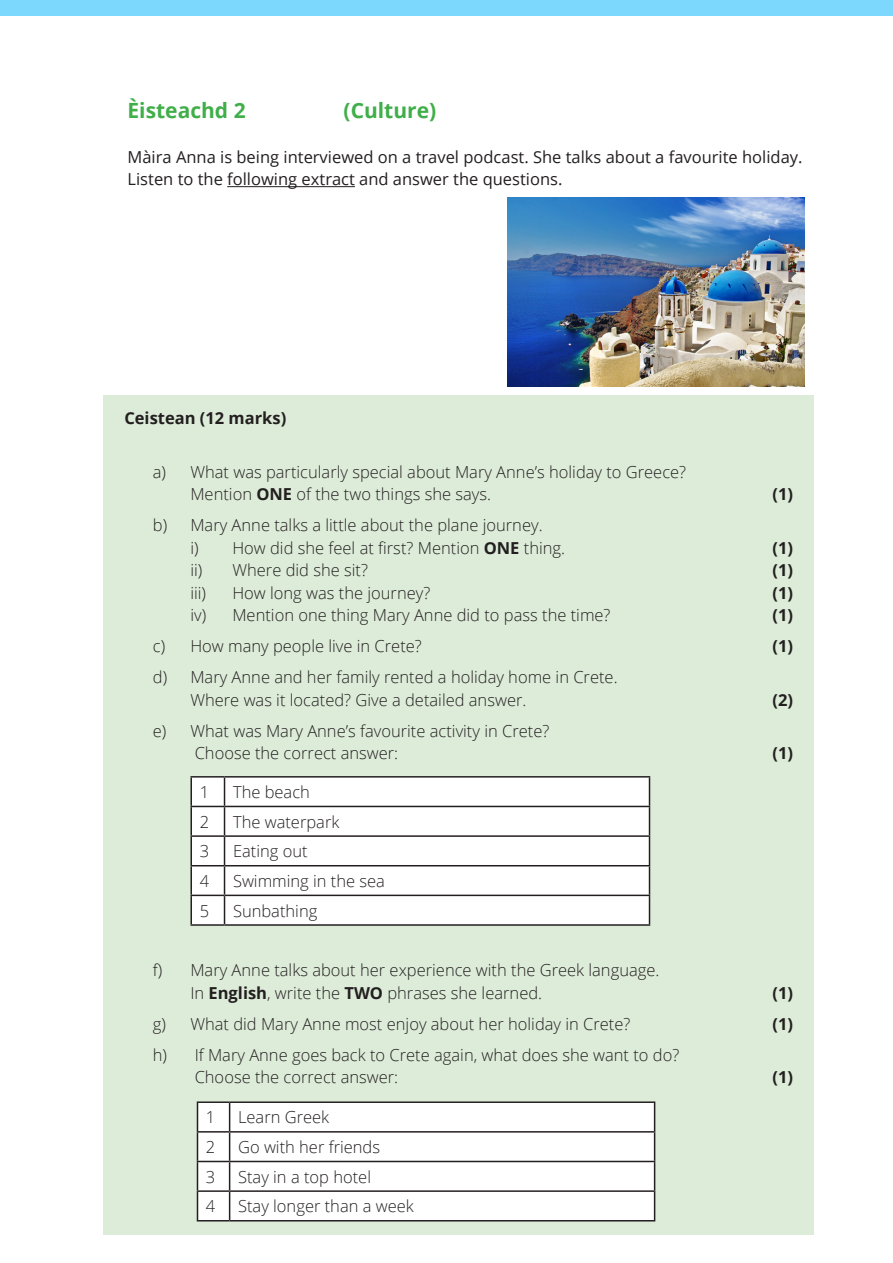
<style>
.page{position:relative;width:893px;height:1263px;background:#fff}
.page>*{position:absolute;margin:0;border:0;box-sizing:border-box;transform-origin:0 0}
.t1{font:700 21px "Open Sans";color:#40ae49}
.t2{font:300 16.5px/22.5px "Open Sans";color:#231f20}
.t3{font:16.5px/22.5px "Open Sans";color:#231f20}
.t4{font:700 16.5px "Open Sans";color:#231f20}
.s1{font-weight:700}
</style>
<div class="page">
<div style="left:0;top:0;width:893px;height:16px;background:#7dd8fd"></div>
<hr style="left:227px;top:186px;width:128px;height:1px;background:#231f20">
<img style="left:508px;top:198px;width:297px;height:189px">
<div style="left:103px;top:395px;width:710px;height:840px;background:#ddecd9"></div>
<div style="left:192px;top:777px;width:457px;height:147px;background:#fff"></div>
<hr style="left:190px;top:776px;width:35px;height:1px;background:#231f20">
<hr style="left:190px;top:777px;width:2px;height:29px;background:#231f20">
<hr style="left:225px;top:776px;width:425px;height:1px;background:#231f20">
<hr style="left:190px;top:806px;width:35px;height:1px;background:#231f20">
<hr style="left:190px;top:807px;width:2px;height:28px;background:#231f20">
<hr style="left:225px;top:806px;width:425px;height:1px;background:#231f20">
<hr style="left:190px;top:835px;width:35px;height:2px;background:#231f20">
<hr style="left:190px;top:837px;width:2px;height:28px;background:#231f20">
<hr style="left:225px;top:835px;width:425px;height:2px;background:#231f20">
<hr style="left:190px;top:865px;width:35px;height:1px;background:#231f20">
<hr style="left:190px;top:866px;width:2px;height:29px;background:#231f20">
<hr style="left:225px;top:865px;width:425px;height:1px;background:#231f20">
<hr style="left:190px;top:895px;width:35px;height:1px;background:#231f20">
<hr style="left:190px;top:896px;width:2px;height:28px;background:#231f20">
<hr style="left:225px;top:895px;width:425px;height:1px;background:#231f20">
<svg style="left:224px;top:777px;width:1px;height:147px"></svg>
<svg style="left:649px;top:777px;width:1px;height:147px"></svg>
<hr style="left:190px;top:924px;width:35px;height:2px;background:#231f20">
<hr style="left:225px;top:924px;width:425px;height:2px;background:#231f20">
<div style="left:198px;top:1103px;width:456px;height:117px;background:#fff"></div>
<hr style="left:197px;top:1101px;width:33px;height:2px;background:#231f20">
<hr style="left:230px;top:1101px;width:425px;height:2px;background:#231f20">
<hr style="left:197px;top:1131px;width:33px;height:1px;background:#231f20">
<hr style="left:230px;top:1131px;width:425px;height:1px;background:#231f20">
<hr style="left:197px;top:1161px;width:33px;height:1px;background:#231f20">
<hr style="left:230px;top:1161px;width:425px;height:1px;background:#231f20">
<hr style="left:197px;top:1190px;width:33px;height:2px;background:#231f20">
<svg style="left:197px;top:1103px;width:1px;height:117px"></svg>
<hr style="left:230px;top:1190px;width:425px;height:2px;background:#231f20">
<svg style="left:229px;top:1103px;width:1px;height:117px"></svg>
<svg style="left:654px;top:1103px;width:1px;height:117px"></svg>
<hr style="left:197px;top:1220px;width:33px;height:1px;background:#231f20">
<hr style="left:230px;top:1220px;width:425px;height:1px;background:#231f20">
<p class="t1" style="left:128px;top:95px;width:120px">Èisteachd 2</p>
<p class="t1" style="left:344px;top:95px;width:94px">(Culture)</p>
<p class="t3" style="left:128px;top:145px;width:676px">Màira Anna is being interviewed on a travel podcast. She talks about a favourite holiday.<br>Listen to the following extract and answer the questions.</p>
<p class="t4" style="left:124px;top:407px;width:163px">Ceistean (12 marks)</p>
<p class="t2" style="left:190px;top:460px;width:497px;text-indent:-38px">a) What was particularly special about Mary Anne’s holiday to Greece?<br>Mention <span class="s1">ONE</span> of the two things she says.</p>
<p class="t2" style="left:190px;top:513px;width:376px;text-indent:-37px">b) Mary Anne talks a little about the plane journey.<br>i) How did she feel at first? Mention <span class="s1">ONE</span> thing.</p>
<p class="t4" style="left:772px;top:483px;width:22px">(1)</p>
<p class="t4" style="left:772px;top:536px;width:22px">(1)</p>
<p class="t2" style="left:190px;top:558px;width:179px">ii) Where did she sit?</p>
<p class="t4" style="left:772px;top:559px;width:22px">(1)</p>
<p class="t2" style="left:190px;top:581px;width:17px">iii)</p>
<p class="t2" style="left:232px;top:581px;width:199px">How long was the journey?</p>
<p class="t4" style="left:772px;top:581px;width:22px">(1)</p>
<p class="t2" style="left:190px;top:603px;width:422px">iv) Mention one thing Mary Anne did to pass the time?</p>
<p class="t4" style="left:772px;top:604px;width:22px">(1)</p>
<p class="t2" style="left:153px;top:634px;width:270px">c) How many people live in Crete?</p>
<p class="t4" style="left:772px;top:635px;width:22px">(1)</p>
<p class="t2" style="left:190px;top:665px;width:429px;text-indent:-38px">d) Mary Anne and her family rented a holiday home in Crete.<br>Where was it located? Give a detailed answer.</p>
<p class="t4" style="left:772px;top:688px;width:22px">(2)</p>
<p class="t2" style="left:195px;top:719px;width:356px;text-indent:-42px">e) What was Mary Anne’s favourite activity in Crete?<br>Choose the correct answer:</p>
<p class="t2" style="left:200px;top:780px;width:11px">1</p>
<p class="t2" style="left:233px;top:780px;width:78px">The beach</p>
<p class="t2" style="left:200px;top:810px;width:11px">2</p>
<p class="t2" style="left:233px;top:810px;width:108px">The waterpark</p>
<p class="t2" style="left:200px;top:839px;width:11px">3</p>
<p class="t2" style="left:233px;top:839px;width:76px">Eating out</p>
<p class="t2" style="left:200px;top:869px;width:11px">4</p>
<p class="t2" style="left:233px;top:869px;width:154px">Swimming in the sea</p>
<p class="t2" style="left:200px;top:899px;width:11px">5</p>
<p class="t2" style="left:233px;top:899px;width:86px">Sunbathing</p>
<p class="t2" style="left:190px;top:959px;width:471px;text-indent:-38px">f) Mary Anne talks about her experience with the Greek language.<br>In <span class="s1">English</span>, write the <span class="s1">TWO</span> phrases she learned.</p>
<p class="t4" style="left:772px;top:742px;width:22px">(1)</p>
<p class="t4" style="left:772px;top:981px;width:22px">(1)</p>
<p class="t2" style="left:153px;top:1012px;width:479px">g) What did Mary Anne most enjoy about her holiday in Crete?</p>
<p class="t4" style="left:772px;top:1012px;width:22px">(1)</p>
<p class="t2" style="left:195px;top:1043px;width:486px;text-indent:-42px">h) If Mary Anne goes back to Crete again, what does she want to do?<br>Choose the correct answer:</p>
<p class="t4" style="left:772px;top:1066px;width:22px">(1)</p>
<p class="t2" style="left:206px;top:1106px;width:11px">1</p>
<p class="t2" style="left:238px;top:1106px;width:93px">Learn Greek</p>
<p class="t2" style="left:206px;top:1135px;width:11px">2</p>
<p class="t2" style="left:238px;top:1135px;width:143px">Go with her friends</p>
<p class="t2" style="left:206px;top:1165px;width:11px">3</p>
<p class="t2" style="left:238px;top:1165px;width:134px">Stay in a top hotel</p>
<p class="t2" style="left:206px;top:1194px;width:11px">4</p>
<p class="t2" style="left:238px;top:1194px;width:177px">Stay longer than a week</p>
</div>
